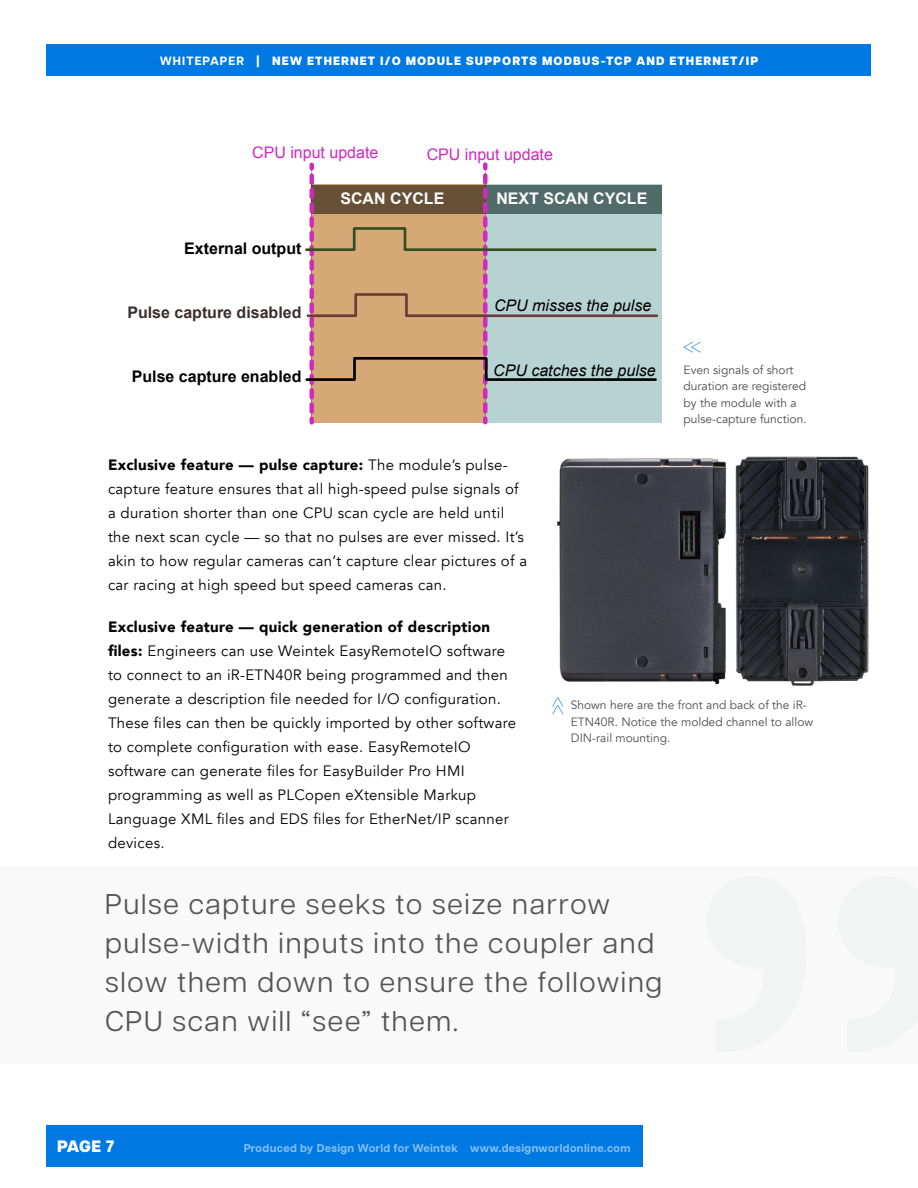
<style>
.page{position:relative;width:918px;height:1188px;background:#fff}
.page>*{position:absolute;margin:0;border:0;box-sizing:border-box;transform-origin:0 0}
.t1{font:28.5px/39px "Articulat CF";letter-spacing:.06em;color:#555}
.t2{font:800 16.5px "Articulat CF";color:#fff}
.t3{font:italic 16.05px "Arial";color:#000}
.t4{font:700 16.05px "Arial";color:#000}
.t5{font:16.05px "Arial";color:#d128bd}
.t6{font:700 16.05px "Arial";color:#fafcfc}
.t7{font:700 16.05px "Arial";color:#3d2d2d}
.t8{font:15px/24px "Avenir";letter-spacing:.02em;color:#000}
.t9{font:12px/16.5px "Avenir";color:#4d4d4d}
.t10{font:800 12px "Articulat CF";letter-spacing:.09em;color:#fff}
.t11{font:700 11.25px "Articulat CF";letter-spacing:.03em;color:#fff}
.s1{font-weight:700}
.s2{font-weight:900}
</style>
<div class="page">
<div style="left:46px;top:1125px;width:597px;height:41px;background:#0079e3"></div>
<div style="left:46px;top:44px;width:826px;height:31px;background:#0079e3"></div>
<div style="left:0;top:867px;width:918px;height:197px;background:#f9f9f9"></div>
<div style="left:311px;top:184px;width:176px;height:238px;background:#d6a876"></div>
<div style="left:486px;top:184px;width:176px;height:238px;background:#b6d3d1"></div>
<svg style="left:309px;top:419px;width:5px;height:3px"></svg>
<svg style="left:483px;top:419px;width:4px;height:3px"></svg>
<svg style="left:305px;top:165px;width:354px;height:247px"></svg>
<img style="left:557px;top:456px;width:312px;height:230px">
<svg style="left:552px;top:697px;width:11px;height:17px"></svg>
<svg style="left:684px;top:342px;width:17px;height:11px"></svg>
<p class="t10" style="left:160px;top:51px;width:600px"><span class="s1">WHITEPAPER</span> | NEW ETHERNET I/O MODULE SUPPORTS MODBUS-TCP AND ETHERNET/IP</p>
<p class="t5" style="left:252px;top:142px;width:128px">CPU input update</p>
<p class="t5" style="left:427px;top:143px;width:128px">CPU input update</p>
<p class="t4" style="left:184px;top:238px;width:119px">External output</p>
<p class="t7" style="left:127px;top:302px;width:176px">Pulse capture disabled</p>
<p class="t4" style="left:132px;top:366px;width:171px">Pulse capture enabled</p>
<p class="t6" style="left:340px;top:188px;width:105px">SCAN CYCLE</p>
<p class="t6" style="left:496px;top:188px;width:153px">NEXT SCAN CYCLE</p>
<p class="t3" style="left:494px;top:295px;width:159px">CPU misses the pulse</p>
<p class="t3" style="left:493px;top:360px;width:164px">CPU catches the pulse</p>
<p class="t9" style="left:684px;top:361px;width:125px">Even signals of short duration are registered by the module with a pulse-capture function.</p>
<p class="t8" style="left:108px;top:453px;width:421px"><span class="s2">Exclusive feature — pulse capture:</span> The module’s pulse&shy;capture feature ensures that all high-speed pulse signals of a duration shorter than one CPU scan cycle are held until the next scan cycle — so that no pulses are ever missed. It’s akin to how regular cameras can’t capture clear pictures of a car racing at high speed but speed cameras can.</p>
<p class="t8" style="left:108px;top:615px;width:410px"><span class="s2">Exclusive feature — quick generation of description files:</span> Engineers can use Weintek EasyRemoteIO software to connect to an iR-ETN40R being programmed and then generate a description file needed for I/O configuration.<br>These files can then be quickly imported by other software to complete configuration with ease. EasyRemoteIO software can generate files for EasyBuilder Pro HMI programming as well as PLCopen eXtensible Markup Language XML files and EDS files for EtherNet/IP scanner devices.</p>
<p class="t9" style="left:571px;top:697px;width:244px">Shown here are the front and back of the iR-<br>ETN40R. Notice the molded channel to allow<br>DIN-rail mounting.</p>
<h1 class="t1" style="left:105px;top:883px;width:558px">Pulse capture seeks to seize narrow pulse-width inputs into the coupler and slow them down to ensure the following CPU scan will “see” them.</h1>
<p class="t2" style="left:57px;top:1134px;width:59px">PAGE 7</p>
<p class="t11" style="left:243px;top:1140px;width:389px">Produced by Design World for Weintek www.designworldonline.com</p>
</div>
